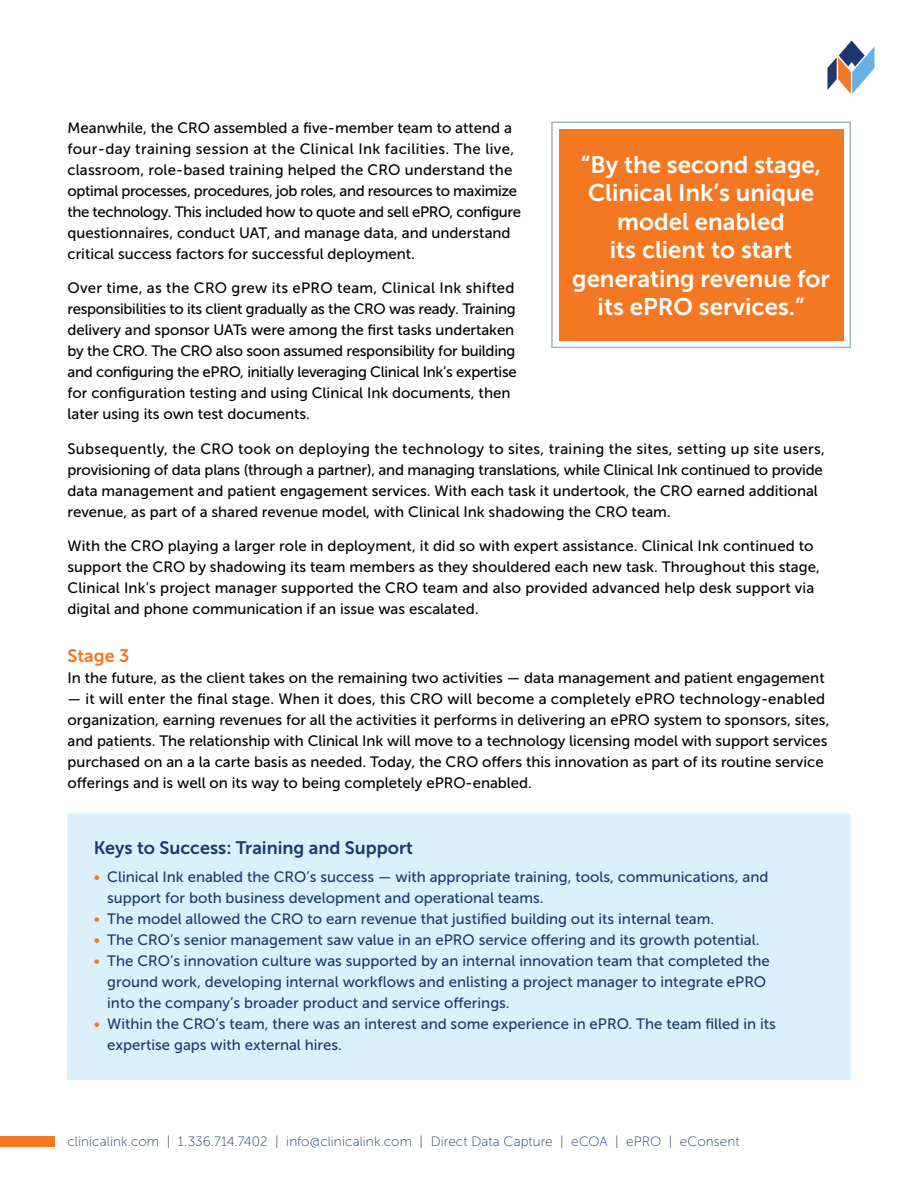
<style>
.page{position:relative;width:918px;height:1188px;background:#fff}
.page>*{position:absolute;margin:0;border:0;box-sizing:border-box;transform-origin:0 0}
.t1{font:24px/28.5px "Museo Sans 700";color:#fff;text-align:center}
.t2{font:18px "Museo Sans 700";color:#1f376c}
.t3{font:18px "Museo Sans 700";color:#f47722}
.t4{font:15px/21px "Museo Sans 500";color:#000}
.t5{font:15px/21px "Museo Sans 500";color:#1f376c}
.t6{font:13.5px "Museo Sans 100";letter-spacing:.005em;color:#1f376c}
.s1{color:#f47722}
</style>
<div class="page">
<svg style="left:827px;top:40px;width:47px;height:54px"></svg>
<div style="left:0;top:1136px;width:55px;height:11px;background:#f47722"></div>
<svg style="left:551px;top:121px;width:300px;height:228px;background:#f3853a"></svg>
<div style="left:67px;top:813px;width:783px;height:267px;background:#daf1fd"></div>
<p class="t4" style="left:68px;top:117px;width:455px">Meanwhile, the CRO assembled a five-member team to attend a four-day training session at the Clinical Ink facilities. The live, classroom, role-based training helped the CRO understand the optimal processes, procedures, job roles, and resources to maximize the technology. This included how to quote and sell ePRO, configure questionnaires, conduct UAT, and manage data, and understand critical success factors for successful deployment.</p>
<p class="t4" style="left:68px;top:278px;width:451px">Over time, as the CRO grew its ePRO team, Clinical Ink shifted responsibilities to its client gradually as the CRO was ready. Training delivery and sponsor UATs were among the first tasks undertaken by the CRO. The CRO also soon assumed responsibility for building and configuring the ePRO, initially leveraging Clinical Ink’s expertise for configuration testing and using Clinical Ink documents, then later using its own test documents.</p>
<p class="t4" style="left:68px;top:438px;width:759px">Subsequently, the CRO took on deploying the technology to sites, training the sites, setting up site users, provisioning of data plans (through a partner), and managing translations, while Clinical Ink continued to provide data management and patient engagement services. With each task it undertook, the CRO earned additional revenue, as part of a shared revenue model, with Clinical Ink shadowing the CRO team.</p>
<p class="t4" style="left:68px;top:536px;width:754px">With the CRO playing a larger role in deployment, it did so with expert assistance. Clinical Ink continued to support the CRO by shadowing its team members as they shouldered each new task. Throughout this stage, Clinical Ink’s project manager supported the CRO team and also provided advanced help desk support via digital and phone communication if an issue was escalated.</p>
<p class="t3" style="left:68px;top:646px;width:63px">Stage 3</p>
<p class="t4" style="left:68px;top:668px;width:759px">In the future, as the client takes on the remaining two activities — data management and patient engagement</p>
<p class="t4" style="left:68px;top:689px;width:764px">— it will enter the final stage. When it does, this CRO will become a completely ePRO technology-enabled organization, earning revenues for all the activities it performs in delivering an ePRO system to sponsors, sites, and patients. The relationship with Clinical Ink will move to a technology licensing model with support services purchased on an a la carte basis as needed. Today, the CRO offers this innovation as part of its routine service offerings and is well on its way to being completely ePRO-enabled.</p>
<h1 class="t1" style="left:572px;top:150px;width:259px">“By the second stage,<br>Clinical Ink’s unique model enabled<br>its client to start generating revenue for its ePRO services.”</h1>
<p class="t2" style="left:94px;top:838px;width:321px">Keys to Success: Training and Support</p>
<p class="t5" style="left:107px;top:866px;width:663px;text-indent:-14px"><span class="s1">•</span> Clinical Ink enabled the CRO’s success — with appropriate training, tools, communications, and support for both business development and operational teams.</p>
<p class="t5" style="left:94px;top:908px;width:622px"><span class="s1">•</span> The model allowed the CRO to earn revenue that justified building out its internal team.</p>
<p class="t5" style="left:94px;top:929px;width:667px"><span class="s1">•</span> The CRO’s senior management saw value in an ePRO service offering and its growth potential.</p>
<p class="t5" style="left:107px;top:950px;width:664px;text-indent:-14px"><span class="s1">•</span> The CRO’s innovation culture was supported by an internal innovation team that completed the ground work, developing internal workflows and enlisting a project manager to integrate ePRO into the company’s broader product and service offerings.</p>
<p class="t5" style="left:107px;top:1013px;width:670px;text-indent:-14px"><span class="s1">•</span> Within the CRO’s team, there was an interest and some experience in ePRO. The team filled in its expertise gaps with external hires.</p>
<p class="t6" style="left:68px;top:1134px;width:674px">clinicalink.com | 1.336.714.7402 | info@clinicalink.com | Direct Data Capture | eCOA | ePRO | eConsent</p>
</div>
